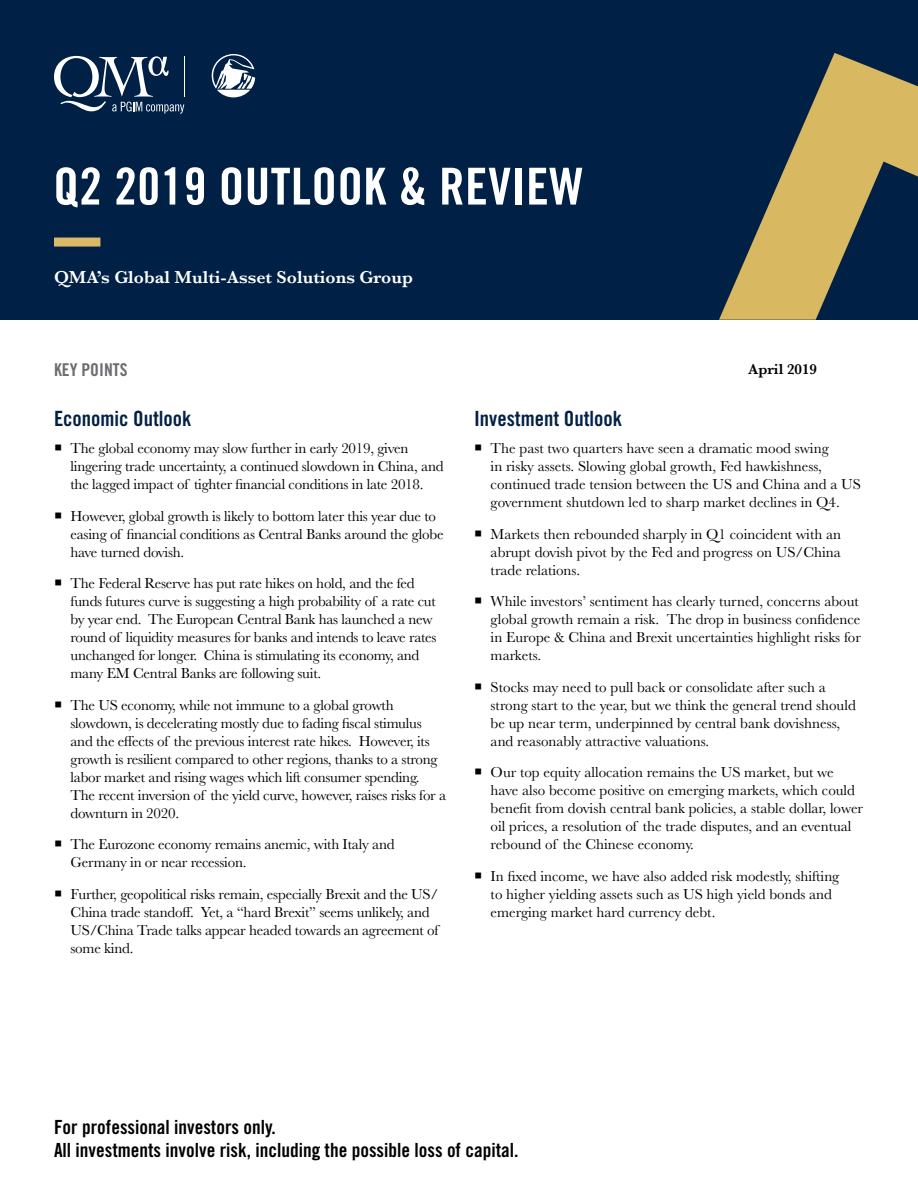
<style>
.page{position:relative;width:918px;height:1188px;background:#fff}
.page>*{position:absolute;margin:0;border:0;box-sizing:border-box;transform-origin:0 0}
.Cover_Title{font:51px "Trade Gothic LT Std Bd Cn 20";letter-spacing:.01em;color:#fff}
.Body_Subtitle{font:21px "Trade Gothic LT Std Bd Cn 20";color:#002045}
.t1{font:700 condensed 19.5px/23.4px "Prudential Modern";color:#000}
.Cover_Subtitle{font:600 18px "Baskerville";color:#fff}
.Section_Title{font:17.7px "Trade Gothic LT Std Bd Cn 20";color:#6c6d70}
.t2{font:15px/18px "Baskerville";letter-spacing:-.015em;color:#000}
.t3{font:600 15px "Baskerville";color:#000}
</style>
<div class="page">
<div style="left:0;top:0;width:918px;height:320px;background:#002045"></div>
<svg style="left:719px;top:53px;width:199px;height:267px"></svg>
<div style="left:54px;top:238px;width:46px;height:9px;background:#dcb967"></div>
<hr style="left:184px;top:56px;width:1px;height:41px;background:#fff">
<svg style="left:212px;top:54px;width:43px;height:43px"></svg>
<svg style="left:54px;top:56px;width:130px;height:58px"></svg>
<h1 class="Cover_Title" style="left:53px;top:155px;width:532px">Q2 2019 OUTLOOK &amp; REVIEW</h1>
<p class="Cover_Subtitle" style="left:54px;top:264px;width:361px">QMA’s Global Multi-Asset Solutions Group</p>
<h2 class="Section_Title" style="left:54px;top:359px;width:75px">KEY POINTS</h2>
<p class="t3" style="left:748px;top:358px;width:70px">April 2019</p>
<h2 class="Body_Subtitle" style="left:54px;top:405px;width:139px">Economic Outlook</h2>
<p class="t2" style="left:70px;top:439px;width:375px">The global economy may slow further in early 2019, given lingering trade uncertainty, a continued slowdown in China, and the lagged impact of tighter financial conditions in late 2018.</p>
<p class="t2" style="left:70px;top:507px;width:375px">However, global growth is likely to bottom later this year due to easing of financial conditions as Central Banks around the globe have turned dovish.</p>
<p class="t2" style="left:70px;top:574px;width:368px">The Federal Reserve has put rate hikes on hold, and the fed funds futures curve is suggesting a high probability of a rate cut by year end. The European Central Bank has launched a new round of liquidity measures for banks and intends to leave rates unchanged for longer. China is stimulating its economy, and many EM Central Banks are following suit.</p>
<p class="t2" style="left:70px;top:696px;width:377px">The US economy, while not immune to a global growth slowdown, is decelerating mostly due to fading fiscal stimulus and the effects of the previous interest rate hikes. However, its growth is resilient compared to other regions, thanks to a strong labor market and rising wages which lift consumer spending.<br>The recent inversion of the yield curve, however, raises risks for a downturn in 2020.</p>
<p class="t2" style="left:70px;top:835px;width:326px">The Eurozone economy remains anemic, with Italy and<br>Germany in or near recession.</p>
<p class="t2" style="left:70px;top:885px;width:370px">Further, geopolitical risks remain, especially Brexit and the US/ China trade standoff. Yet, a “hard Brexit” seems unlikely, and US/China Trade talks appear headed towards an agreement of some kind.</p>
<h2 class="Body_Subtitle" style="left:474px;top:405px;width:150px">Investment Outlook</h2>
<p class="t2" style="left:491px;top:439px;width:372px">The past two quarters have seen a dramatic mood swing<br>in risky assets. Slowing global growth, Fed hawkishness, continued trade tension between the US and China and a US government shutdown led to sharp market declines in Q4.</p>
<p class="t2" style="left:491px;top:525px;width:352px;text-align:justify">Markets then rebounded sharply in Q1 coincident with an abrupt dovish pivot by the Fed and progress on US/China trade relations.</p>
<p class="t2" style="left:491px;top:592px;width:372px">While investors’ sentiment has clearly turned, concerns about global growth remain a risk. The drop in business confidence in Europe &amp; China and Brexit uncertainties highlight risks for markets.</p>
<p class="t2" style="left:491px;top:678px;width:367px">Stocks may need to pull back or consolidate after such a strong start to the year, but we think the general trend should be up near term, underpinned by central bank dovishness, and reasonably attractive valuations.</p>
<p class="t2" style="left:491px;top:763px;width:374px">Our top equity allocation remains the US market, but we have also become positive on emerging markets, which could benefit from dovish central bank policies, a stable dollar, lower oil prices, a resolution of the trade disputes, and an eventual rebound of the Chinese economy.</p>
<p class="t2" style="left:491px;top:867px;width:350px">In fixed income, we have also added risk modestly, shifting to higher yielding assets such as US high yield bonds and emerging market hard currency debt.</p>
<p class="t1" style="left:54px;top:1115px;width:466px">For professional investors only.<br>All investments involve risk, including the possible loss of capital.</p>
</div>
